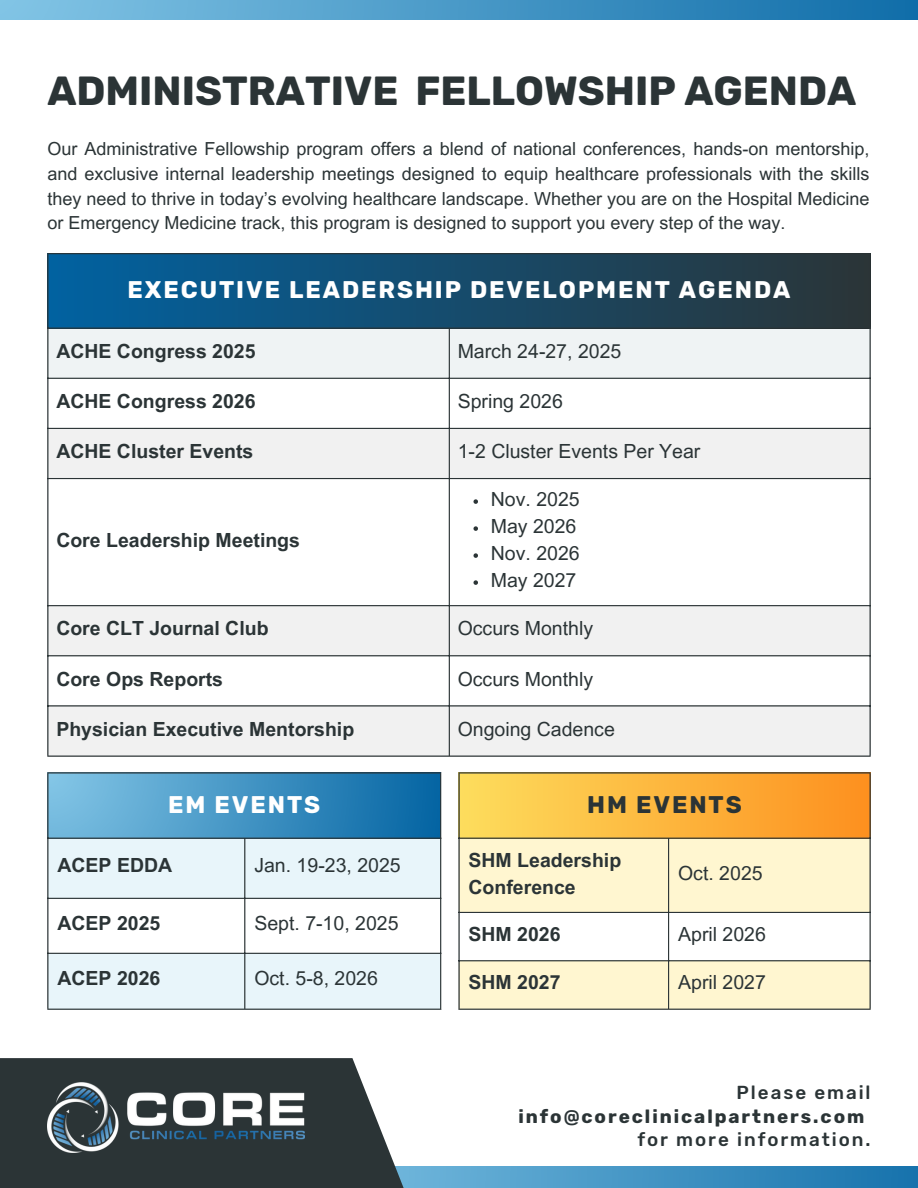
<style>
.page{position:relative;width:918px;height:1188px;background:#fff}
.page>*{position:absolute;margin:0;border:0;box-sizing:border-box;transform-origin:0 0}
.t1{font:700 40.5px "Rubik";color:#2b3436}
.t2{font:700 24px "Rubik";letter-spacing:.08em;color:#fff}
.t3{font:700 24px "Rubik";letter-spacing:.08em;color:#2b3436}
.t4{font:700 19.5px/27px "Arial MT Pro";color:#2b3436}
.t5{font:19.5px "Arial MT Pro";color:#2b3436}
.t6{font:500 18.75px "Rubik";letter-spacing:.105em;color:#2b3436}
.t7{font:700 18.75px "Rubik";letter-spacing:.105em;color:#2b3436}
.t8{font:18px/24.8px "Arial MT Pro";color:#2b3436;text-align:justify}
</style>
<div class="page">
<svg style="left:48px;top:839px;width:392px;height:170px;fill:#e8f5fa"></svg>
<div style="left:48px;top:773px;width:393px;height:65px;background:linear-gradient(to right,#81c4e5,#0565a3)"></div>
<hr style="left:47px;top:774px;width:1px;height:235px;background:#2b3436">
<hr style="left:244px;top:839px;width:1px;height:170px;background:#2b3436">
<hr style="left:440px;top:774px;width:1px;height:235px;background:#2b3436">
<hr style="left:47px;top:772px;width:394px;height:2px;background:#2b3436">
<hr style="left:47px;top:838px;width:394px;height:1px;background:#2b3436">
<hr style="left:47px;top:898px;width:394px;height:1px;background:#2b3436">
<hr style="left:47px;top:953px;width:394px;height:1px;background:#2b3436">
<hr style="left:47px;top:1009px;width:394px;height:1px;background:#2b3436">
<svg style="left:460px;top:839px;width:410px;height:170px;fill:#fff6d0"></svg>
<div style="left:459px;top:773px;width:411px;height:65px;background:linear-gradient(to right,#fddd5d,#fd901f)"></div>
<hr style="left:458px;top:774px;width:2px;height:235px;background:#2b3436">
<hr style="left:668px;top:839px;width:1px;height:170px;background:#2b3436">
<hr style="left:870px;top:774px;width:1px;height:235px;background:#2b3436">
<hr style="left:458px;top:772px;width:413px;height:2px;background:#2b3436">
<hr style="left:458px;top:838px;width:413px;height:1px;background:#2b3436">
<hr style="left:458px;top:912px;width:413px;height:1px;background:#2b3436">
<hr style="left:458px;top:960px;width:413px;height:1px;background:#2b3436">
<hr style="left:458px;top:1009px;width:413px;height:1px;background:#2b3436">
<div style="left:48px;top:329px;width:822px;height:49px;background:#eff3f4"></div>
<svg style="left:48px;top:429px;width:822px;height:327px"></svg>
<div style="left:48px;top:253px;width:822px;height:75px;background:linear-gradient(to right,#0162a1,#2b3437)"></div>
<svg style="left:473px;top:499px;width:5px;height:5px"></svg>
<svg style="left:473px;top:526px;width:5px;height:5px"></svg>
<svg style="left:473px;top:553px;width:5px;height:5px"></svg>
<svg style="left:473px;top:580px;width:5px;height:5px"></svg>
<hr style="left:47px;top:254px;width:1px;height:502px;background:#2b3436">
<hr style="left:449px;top:329px;width:1px;height:427px;background:#2b3436">
<hr style="left:870px;top:254px;width:1px;height:502px;background:#2b3436">
<hr style="left:47px;top:253px;width:824px;height:1px;background:#2b3436">
<hr style="left:47px;top:328px;width:824px;height:1px;background:#2b3436">
<hr style="left:47px;top:378px;width:824px;height:1px;background:#2b3436">
<hr style="left:47px;top:428px;width:824px;height:1px;background:#2b3436">
<hr style="left:47px;top:478px;width:824px;height:1px;background:#2b3436">
<hr style="left:47px;top:605px;width:824px;height:1px;background:#2b3436">
<hr style="left:47px;top:655px;width:824px;height:1px;background:#2b3436">
<hr style="left:47px;top:705px;width:824px;height:2px;background:#2b3436">
<hr style="left:47px;top:756px;width:824px;height:1px;background:#2b3436">
<svg style="left:515px;top:1166px;width:403px;height:22px;background:#378bbe"></svg>
<svg style="left:0;top:1058px;width:515px;height:130px;fill:#2b3436"></svg>
<img style="left:47px;top:1083px;width:258px;height:70px">
<div style="left:0;top:0;width:918px;height:19px;background:linear-gradient(to right,#83c5e6,#106da9)"></div>
<p class="t1" style="left:47px;top:67px;width:811px">ADMINISTRATIVE FELLOWSHIP AGENDA</p>
<p class="t8" style="left:47px;top:139px;width:824px">Our Administrative Fellowship program offers a blend of national conferences, hands-on mentorship, and exclusive internal leadership meetings designed to equip healthcare professionals with the skills they need to thrive in today’s evolving healthcare landscape. Whether you are on the Hospital Medicine or Emergency Medicine track, this program is designed to support you every step of the way.</p>
<p class="t2" style="left:127px;top:276px;width:665px">EXECUTIVE LEADERSHIP DEVELOPMENT AGENDA</p>
<p class="t4" style="left:56px;top:340px;width:201px">ACHE Congress 2025</p>
<p class="t5" style="left:458px;top:344px;width:165px">March 24-27, 2025</p>
<p class="t4" style="left:56px;top:390px;width:201px">ACHE Congress 2026</p>
<p class="t5" style="left:458px;top:394px;width:107px">Spring 2026</p>
<p class="t4" style="left:56px;top:440px;width:199px">ACHE Cluster Events</p>
<p class="t5" style="left:458px;top:444px;width:244px">1-2 Cluster Events Per Year</p>
<p class="t4" style="left:56px;top:529px;width:245px">Core Leadership Meetings</p>
<p class="t5" style="left:491px;top:492px;width:90px">Nov. 2025</p>
<p class="t5" style="left:491px;top:519px;width:87px">May 2026</p>
<p class="t5" style="left:491px;top:546px;width:90px">Nov. 2026</p>
<p class="t5" style="left:491px;top:573px;width:87px">May 2027</p>
<p class="t4" style="left:56px;top:618px;width:214px">Core CLT Journal Club</p>
<p class="t5" style="left:458px;top:621px;width:137px">Occurs Monthly</p>
<p class="t4" style="left:56px;top:668px;width:168px">Core Ops Reports</p>
<p class="t5" style="left:458px;top:671px;width:137px">Occurs Monthly</p>
<p class="t4" style="left:56px;top:718px;width:299px">Physician Executive Mentorship</p>
<p class="t5" style="left:458px;top:722px;width:159px">Ongoing Cadence</p>
<h1 class="t2" style="left:168px;top:790px;width:153px">EM EVENTS</h1>
<p class="t4" style="left:57px;top:855px;width:116px">ACEP EDDA</p>
<p class="t5" style="left:254px;top:858px;width:148px">Jan. 19-23, 2025</p>
<p class="t4" style="left:57px;top:912px;width:104px">ACEP 2025</p>
<p class="t5" style="left:254px;top:916px;width:146px">Sept. 7-10, 2025</p>
<p class="t4" style="left:57px;top:967px;width:104px">ACEP 2026</p>
<p class="t5" style="left:254px;top:971px;width:125px">Oct. 5-8, 2026</p>
<p class="t3" style="left:587px;top:790px;width:156px">HM EVENTS</p>
<p class="t4" style="left:469px;top:849px;width:154px">SHM Leadership<br>Conference</p>
<p class="t5" style="left:678px;top:866px;width:86px">Oct. 2025</p>
<p class="t4" style="left:469px;top:923px;width:94px">SHM 2026</p>
<p class="t5" style="left:678px;top:927px;width:89px">April 2026</p>
<p class="t4" style="left:469px;top:972px;width:94px">SHM 2027</p>
<p class="t5" style="left:678px;top:975px;width:89px">April 2027</p>
<h2 class="t6" style="left:737px;top:1081px;width:135px">Please email</h2>
<h2 class="t7" style="left:518px;top:1105px;width:347px">info@coreclinicalpartners.com</h2>
<h2 class="t6" style="left:637px;top:1129px;width:235px">for more information.</h2>
</div>
